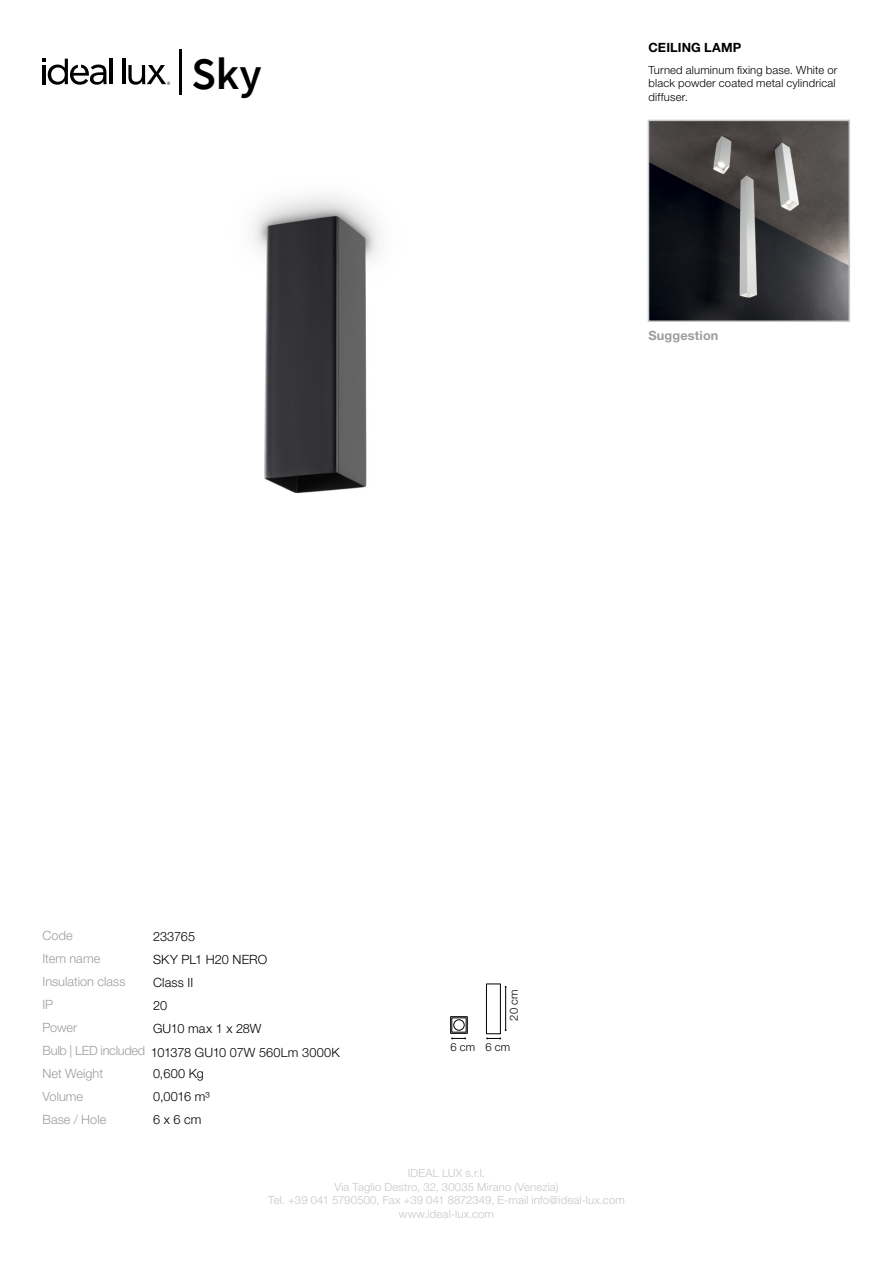
<style>
.page{position:relative;width:893px;height:1263px;background:#fff}
.page>*{position:absolute;margin:0;border:0;box-sizing:border-box;transform-origin:0 0}
.t1{font:600 45px "Source Sans Pro";color:#000}
.t2{font:300 12.75px/23px "Helvetica Neue LT Std";letter-spacing:.01em;color:#000}
.t3{font:300 12.75px/23px "Helvetica Neue LT Std";color:#9d9d9c}
.t4{font:700 12.75px "Helvetica Neue LT Std";letter-spacing:.01em;color:#000}
.t5{font:700 12.75px "Helvetica Neue LT Std";letter-spacing:.01em;color:#9d9d9c}
.t6{font:300 11.25px/13.5px "Helvetica Neue LT Std";letter-spacing:.015em;color:#c6c6c6;text-align:center}
.t7{font:300 11.25px/13.5px "Helvetica Neue LT Std";letter-spacing:.015em;color:#000}
</style>
<div class="page">
<hr style="left:179px;top:49px;width:3px;height:45px;background:#000">
<hr style="left:110px;top:59px;width:3px;height:25px;background:#000">
<hr style="left:122px;top:59px;width:3px;height:25px;background:#000">
<svg style="left:43px;top:59px;width:64px;height:26px"></svg>
<svg style="left:128px;top:65px;width:42px;height:20px"></svg>
<img style="left:253px;top:195px;width:127px;height:299px">
<svg style="left:486px;top:1037px;width:15px;height:2px"></svg>
<hr style="left:505px;top:987px;width:1px;height:43px;background:#000">
<img style="left:651px;top:123px;width:196px;height:196px">
<div style="left:648px;top:120px;width:202px;height:202px;border:2px solid #c6c6c6"></div>
<div style="left:486px;top:984px;width:14px;height:50px;border:1px solid #000"></div>
<svg style="left:451px;top:1037px;width:15px;height:2px"></svg>
<div style="left:454px;top:1020px;width:10px;height:10px;border:1px solid #000;border-radius:50%"></div>
<div style="left:450px;top:1016px;width:17px;height:17px;border:1px solid #000"></div>
<h1 class="t1" style="left:191px;top:44px;width:72px">Sky</h1>
<p class="t4" style="left:648px;top:39px;width:94px">CEILING LAMP</p>
<p class="t7" style="left:648px;top:63px;width:190px">Turned aluminum fixing base. White or black powder coated metal cylindrical diffuser.</p>
<p class="t5" style="left:648px;top:328px;width:72px">Suggestion</p>
<p class="t3" style="left:43px;top:924px;width:85px">Code<br>Item name<br>Insulation class</p>
<p class="t3" style="left:43px;top:993px;width:12px">IP</p>
<p class="t2" style="left:153px;top:925px;width:44px">233765</p>
<p class="t2" style="left:153px;top:947px;width:116px">SKY PL1 H20 NERO<br>Class II</p>
<p class="t2" style="left:153px;top:993px;width:16px">20</p>
<p class="t3" style="left:42px;top:1016px;width:104px">Power<br>Bulb | LED included</p>
<p class="t2" style="left:151px;top:1016px;width:190px;line-height:24.3px">GU10 max 1 x 28W<br>101378 GU10 07W 560Lm 3000K</p>
<p class="t3" style="left:42px;top:1061px;width:62px">Net Weight</p>
<p class="t3" style="left:42px;top:1084px;width:65px">Volume<br>Base / Hole</p>
<p class="t2" style="left:153px;top:1062px;width:52px">0,600 Kg</p>
<p class="t2" style="left:153px;top:1085px;width:58px">0,0016 m³<br>6 x 6 cm</p>
<p class="t7" style="left:450px;top:1040px;width:26px">6 cm</p>
<p class="t7" style="left:507px;top:1021px;width:32px;rotate:-90deg">20 cm</p>
<p class="t7" style="left:486px;top:1040px;width:26px">6 cm</p>
<p class="t6" style="left:268px;top:1166px;width:358px">IDEAL LUX s.r.l.<br>Via Taglio Destro, 32, 30035 Mirano (Venezia)<br>Tel. +39 041 5790500, Fax +39 041 8872349, E-mail info@ideal-lux.com www.ideal-lux.com</p>
</div>
